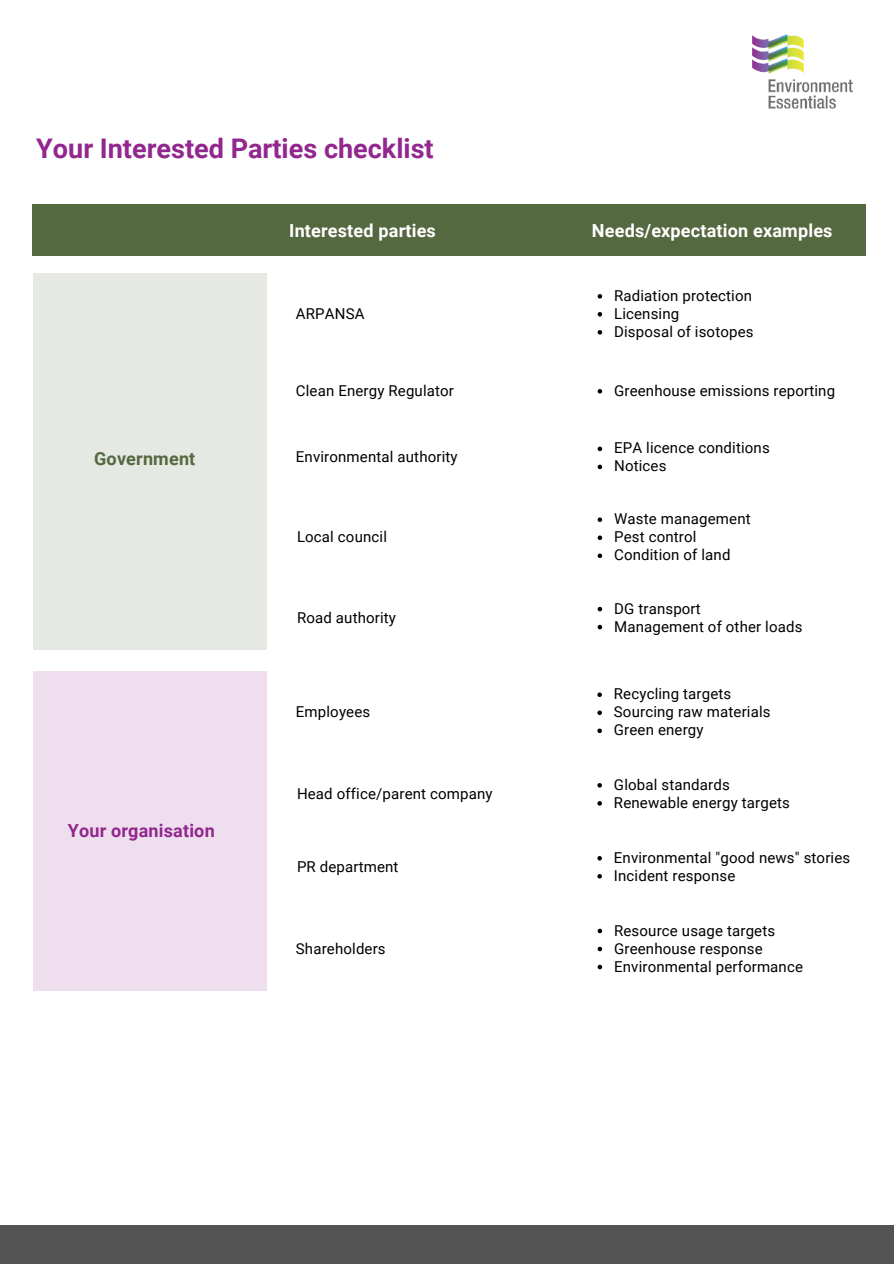
<style>
.page{position:relative;width:894px;height:1264px;background:#fff}
.page>*{position:absolute;margin:0;border:0;box-sizing:border-box;transform-origin:0 0}
.t1{font:700 27px "Roboto";color:#92278f}
.t2{font:700 18px "Roboto";letter-spacing:.01em;color:#fff}
.t3{font:700 18px "Roboto";letter-spacing:.01em;color:#92278f}
.t4{font:700 18px "Roboto";letter-spacing:.01em;color:#556940}
.t5{font:15px/18px "Roboto";letter-spacing:.01em;color:#000}
</style>
<div class="page">
<img style="left:752px;top:34px;width:101px;height:75px">
<div style="left:33px;top:205px;width:832px;height:50px;background:#556940"></div>
<svg style="left:597px;top:294px;width:5px;height:4px"></svg>
<svg style="left:597px;top:312px;width:5px;height:4px"></svg>
<svg style="left:597px;top:330px;width:5px;height:4px"></svg>
<div style="left:34px;top:273px;width:233px;height:376px;background:#e6e9e3"></div>
<svg style="left:597px;top:389px;width:5px;height:4px"></svg>
<svg style="left:597px;top:446px;width:5px;height:5px"></svg>
<svg style="left:597px;top:464px;width:5px;height:5px"></svg>
<svg style="left:597px;top:517px;width:5px;height:5px"></svg>
<svg style="left:597px;top:535px;width:5px;height:5px"></svg>
<svg style="left:597px;top:553px;width:5px;height:5px"></svg>
<svg style="left:597px;top:607px;width:5px;height:4px"></svg>
<svg style="left:597px;top:625px;width:5px;height:4px"></svg>
<div style="left:34px;top:671px;width:233px;height:319px;background:#efdfee"></div>
<svg style="left:597px;top:692px;width:4px;height:5px"></svg>
<svg style="left:597px;top:710px;width:4px;height:5px"></svg>
<svg style="left:597px;top:728px;width:4px;height:5px"></svg>
<svg style="left:597px;top:783px;width:4px;height:4px"></svg>
<svg style="left:597px;top:801px;width:4px;height:4px"></svg>
<svg style="left:597px;top:856px;width:4px;height:4px"></svg>
<svg style="left:597px;top:874px;width:4px;height:4px"></svg>
<svg style="left:597px;top:928px;width:5px;height:5px"></svg>
<svg style="left:597px;top:946px;width:5px;height:5px"></svg>
<svg style="left:597px;top:964px;width:5px;height:5px"></svg>
<div style="left:0;top:1225px;width:893px;height:38px;background:#545454"></div>
<h1 class="t1" style="left:36px;top:133px;width:399px">Your Interested Parties checklist</h1>
<p class="t2" style="left:289px;top:220px;width:148px">Interested parties</p>
<p class="t5" style="left:296px;top:305px;width:70px">ARPANSA</p>
<p class="t4" style="left:94px;top:448px;width:103px">Government</p>
<p class="t3" style="left:68px;top:820px;width:148px">Your organisation</p>
<p class="t5" style="left:296px;top:381px;width:159px">Clean Energy Regulator</p>
<p class="t5" style="left:296px;top:448px;width:163px">Environmental authority</p>
<p class="t5" style="left:297px;top:528px;width:91px">Local council</p>
<p class="t5" style="left:297px;top:608px;width:100px">Road authority</p>
<p class="t5" style="left:296px;top:703px;width:76px">Employees</p>
<p class="t5" style="left:297px;top:784px;width:197px">Head office/parent company</p>
<p class="t5" style="left:297px;top:857px;width:103px">PR department</p>
<p class="t5" style="left:296px;top:939px;width:91px">Shareholders</p>
<p class="t2" style="left:591px;top:220px;width:242px">Needs/expectation examples</p>
<p class="t5" style="left:614px;top:287px;width:141px">Radiation protection<br>Licensing<br>Disposal of isotopes</p>
<p class="t5" style="left:614px;top:381px;width:222px">Greenhouse emissions reporting</p>
<p class="t5" style="left:614px;top:439px;width:157px">EPA licence conditions<br>Notices</p>
<p class="t5" style="left:614px;top:510px;width:138px">Waste management<br>Pest control<br>Condition of land</p>
<p class="t5" style="left:614px;top:599px;width:190px">DG transport<br>Management of other loads</p>
<p class="t5" style="left:613px;top:685px;width:158px">Recycling targets<br>Sourcing raw materials<br>Green energy</p>
<p class="t5" style="left:613px;top:775px;width:177px">Global standards<br>Renewable energy targets</p>
<p class="t5" style="left:613px;top:848px;width:238px">Environmental "good news" stories<br>Incident response</p>
<p class="t5" style="left:614px;top:921px;width:190px">Resource usage targets<br>Greenhouse response<br>Environmental performance</p>
</div>
